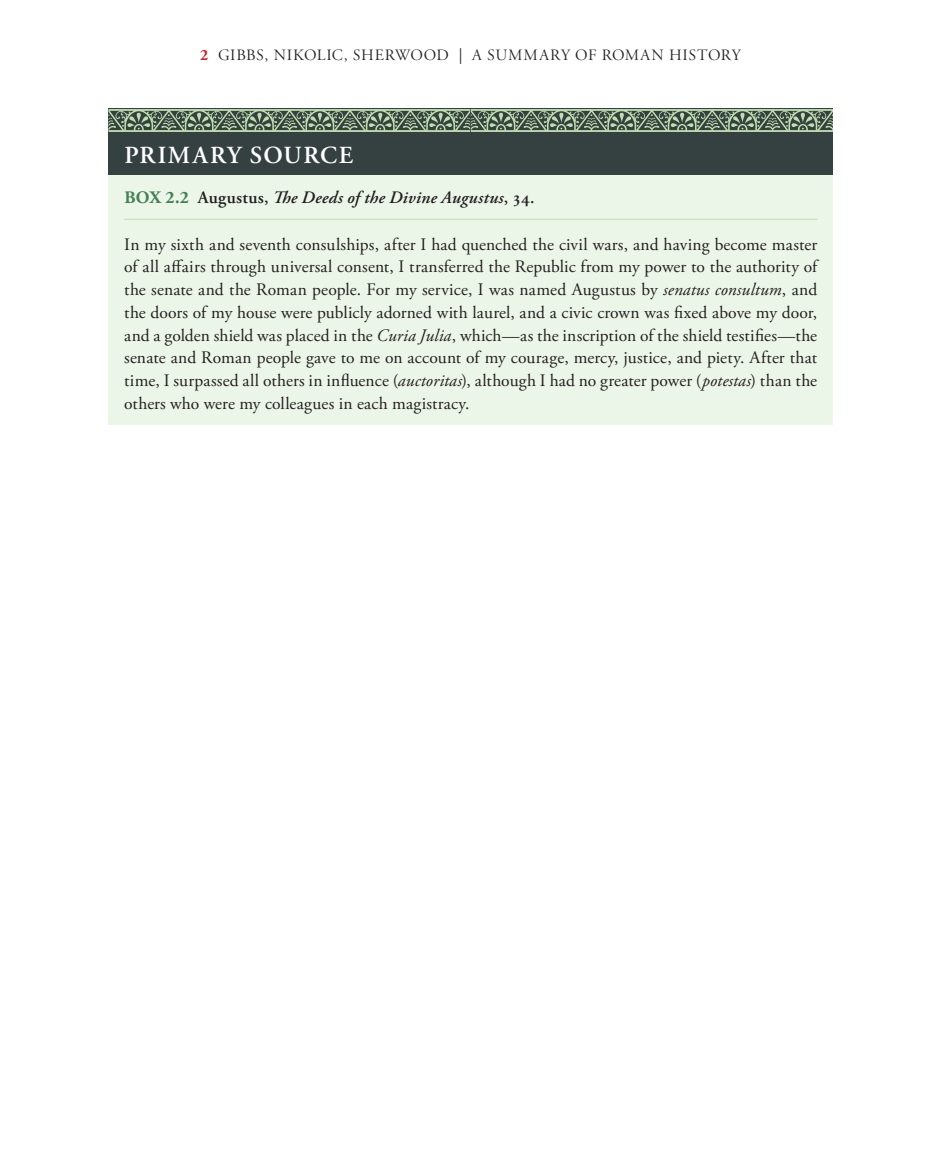
<style>
.page{position:relative;width:945px;height:1166px;background:#fff}
.page>*{position:absolute;margin:0;border:0;box-sizing:border-box;transform-origin:0 0}
.t1{font:600 24.5px "Adobe Garamond Pro";letter-spacing:.06em;color:#fff}
.P_FT2{font:17.5px/22.8px "Adobe Garamond Pro";letter-spacing:.01em;color:#231f20;text-align:justify}
.FET_FT2{font:italic 600 17.5px "Adobe Garamond Pro";letter-spacing:.015em;color:#231f20}
.RHR{font:15.75px "Adobe Garamond Pro";letter-spacing:.045em;color:#231f20}
.s1{font-weight:700;color:#d1232a}
.s2{font-weight:700;font-style:normal;color:#418153}
.s3{font-style:normal}
.s4{font-style:italic}
</style>
<div class="page">
<div style="left:109px;top:127px;width:724px;height:48px;background:#354140"></div>
<div style="left:109px;top:175px;width:724px;height:249px;background:#ecf6e8"></div>
<hr style="left:124px;top:219px;width:693px;height:1px;background:#c0dfae">
<div style="left:109px;top:108px;width:362px;height:25px;background:#354140"></div>
<div style="left:471px;top:108px;width:362px;height:25px;background:#354140"></div>
<svg style="left:108px;top:109px;width:725px;height:23px"></svg>
<p class="RHR" style="left:200px;top:46px;width:542px"><span class="s1">2</span> GIBBS, NIKOLIC, SHERWOOD | A SUMMARY OF ROMAN HISTORY</p>
<h1 class="t1" style="left:124px;top:141px;width:230px">PRIMARY SOURCE</h1>
<p class="FET_FT2" style="left:124px;top:187px;width:412px"><span class="s2">BOX 2.2</span> <span class="s3">Augustus,</span> The Deeds of the Divine Augustus<span class="s3">, 34.</span></p>
<p class="P_FT2" style="left:124px;top:233px;width:695px">In my sixth and seventh consulships, after I had quenched the civil wars, and having become master of all affairs through universal consent, I transferred the Republic from my power to the authority of the senate and the Roman people. For my service, I was named Augustus by <span class="s4">senatus consultum</span>, and the doors of my house were publicly adorned with laurel, and a civic crown was fixed above my door, and a golden shield was placed in the <span class="s4">Curia Julia</span>, which—as the inscription of the shield testifies—the senate and Roman people gave to me on account of my courage, mercy, justice, and piety. After that time, I surpassed all others in influence (<span class="s4">auctoritas</span>), although I had no greater power (<span class="s4">potestas</span>) than the others who were my colleagues in each magistracy.</p>
</div>
